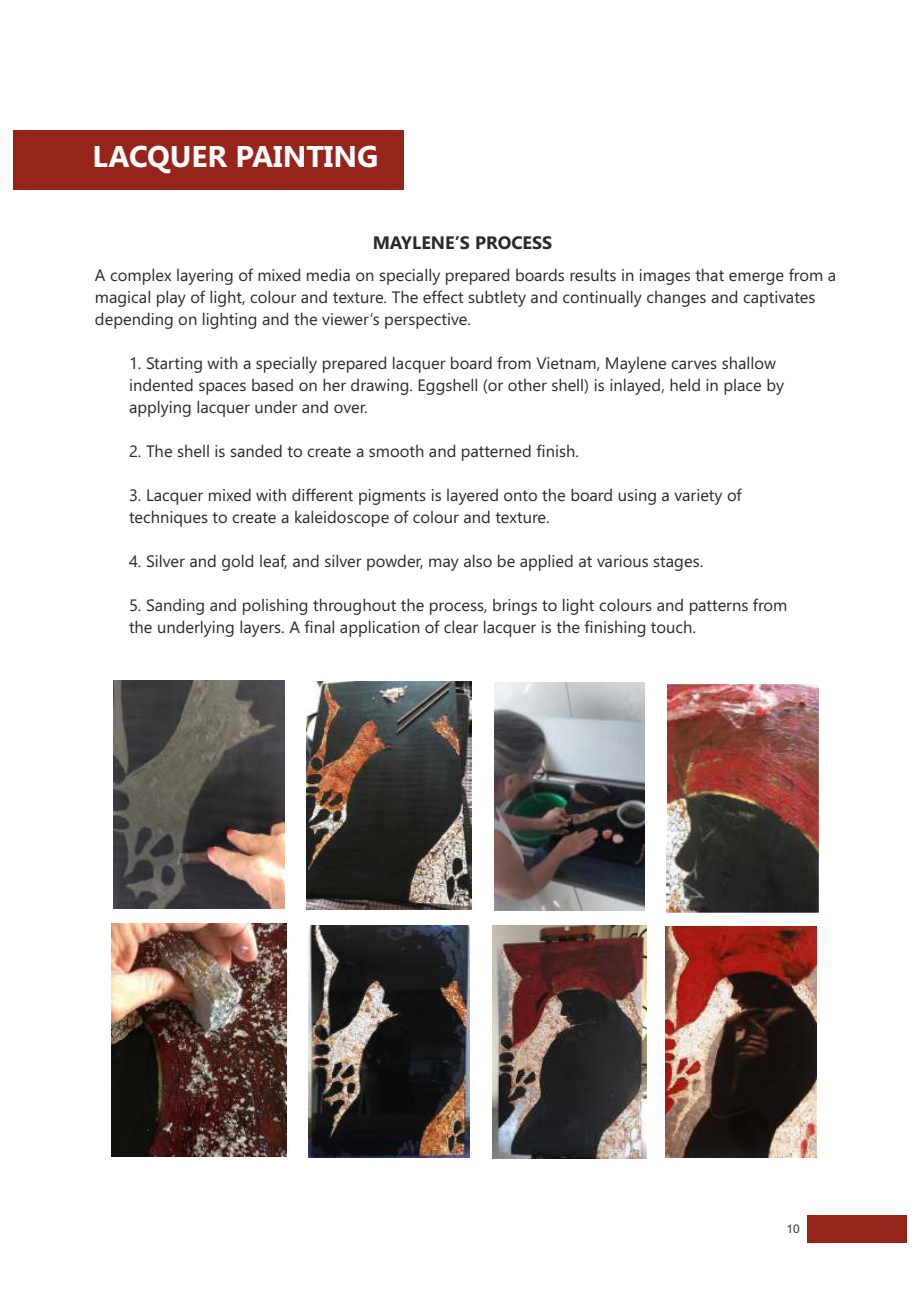
<style>
.page{position:relative;width:920px;height:1289px;background:#fff}
.page>*{position:absolute;margin:0;border:0;box-sizing:border-box;transform-origin:0 0}
.t1{font:700 30px "Gadugi";color:#fff}
.t2{font:700 18px "Gadugi";color:#2b2a29}
.t3{font:16.5px/21.9px "Gadugi";color:#2b2a29}
.t4{font:12px "Arial";color:#373435}
</style>
<div class="page">
<div style="left:807px;top:1215px;width:99px;height:27px;background:#96241a"></div>
<img style="left:113px;top:680px;width:172px;height:229px">
<img style="left:306px;top:681px;width:165px;height:229px">
<img style="left:495px;top:682px;width:149px;height:228px">
<img style="left:666px;top:684px;width:152px;height:228px">
<img style="left:111px;top:923px;width:175px;height:233px">
<img style="left:308px;top:925px;width:161px;height:232px">
<img style="left:492px;top:925px;width:154px;height:233px">
<img style="left:665px;top:926px;width:151px;height:231px">
<div style="left:14px;top:130px;width:390px;height:59px;background:#96241a"></div>
<h1 class="t1" style="left:92px;top:146px;width:288px">LACQUER PAINTING</h1>
<p class="t2" style="left:372px;top:236px;width:181px">MAYLENE’S PROCESS</p>
<p class="t3" style="left:95px;top:266px;width:742px">A complex layering of mixed media on specially prepared boards results in images that emerge from a magical play of light, colour and texture. The effect subtlety and continually changes and captivates depending on lighting and the viewer’s perspective.</p>
<p class="t3" style="left:129px;top:354px;width:656px">1. Starting with a specially prepared lacquer board from Vietnam, Maylene carves shallow indented spaces based on her drawing. Eggshell (or other shell) is inlayed, held in place by applying lacquer under and over.</p>
<p class="t3" style="left:129px;top:441px;width:451px">2. The shell is sanded to create a smooth and patterned finish.</p>
<p class="t3" style="left:129px;top:485px;width:614px">3. Lacquer mixed with different pigments is layered onto the board using a variety of techniques to create a kaleidoscope of colour and texture.</p>
<p class="t3" style="left:129px;top:551px;width:575px">4. Silver and gold leaf, and silver powder, may also be applied at various stages.</p>
<p class="t3" style="left:129px;top:595px;width:660px">5. Sanding and polishing throughout the process, brings to light colours and patterns from the underlying layers. A final application of clear lacquer is the finishing touch.</p>
<p class="t4" style="left:786px;top:1224px;width:15px">10</p>
</div>
